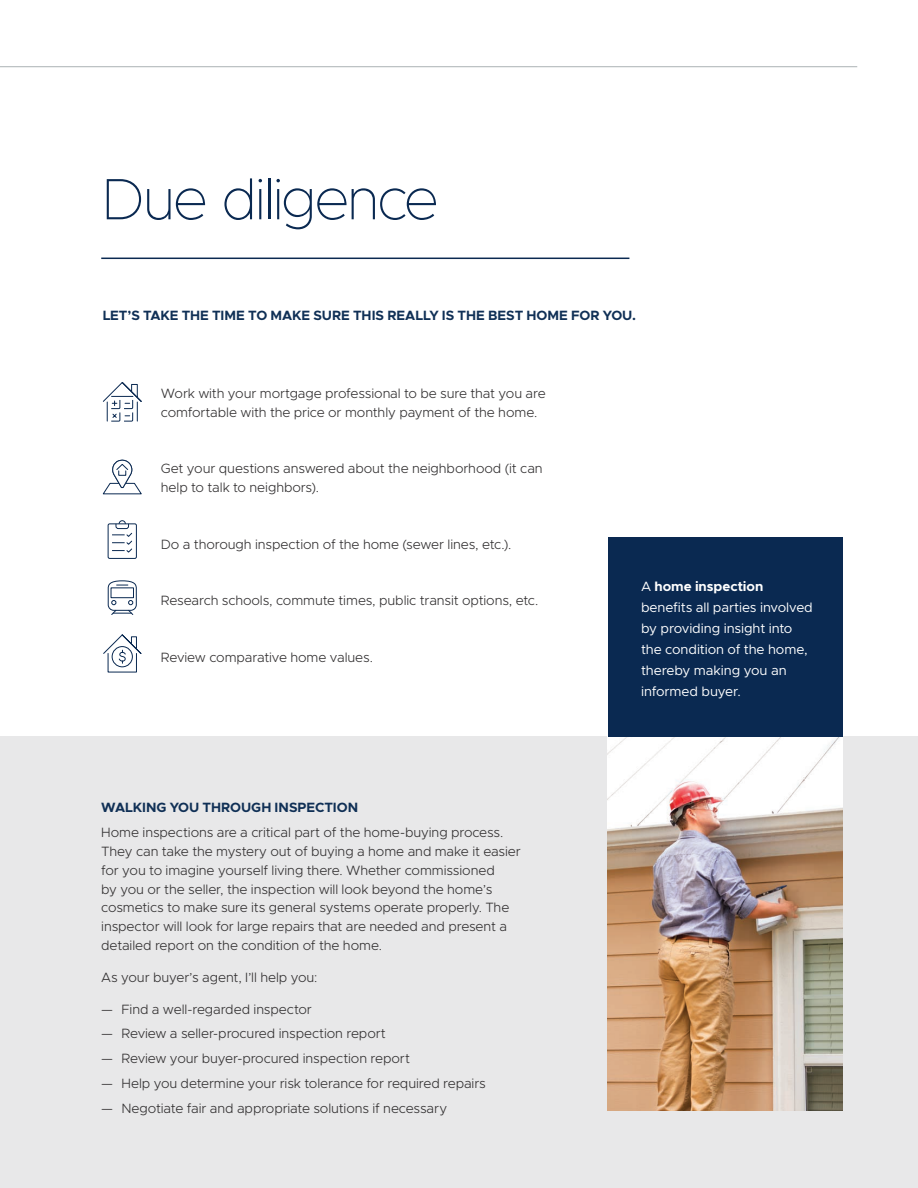
<style>
.page{position:relative;width:918px;height:1188px;background:#fff}
.page>*{position:absolute;margin:0;border:0;box-sizing:border-box;transform-origin:0 0}
.t1{font:100 58.5px "Metropolis";letter-spacing:-.035em;color:#0a2951}
.t2{font:300 13.5px/18.8px "Metropolis";letter-spacing:-.005em;color:#312f30}
.t3{font:13.5px/21px "Metropolis";letter-spacing:-.005em;color:#fff}
.t4{font:700 13.5px "Metropolis";letter-spacing:-.005em;color:#103056}
.s1{font-weight:700}
</style>
<div class="page">
<hr style="left:0;top:66px;width:857px;height:1px;background:#acb2b5">
<div style="left:0;top:737px;width:918px;height:451px;background:#e8e8e9"></div>
<img style="left:608px;top:737px;width:235px;height:373px">
<hr style="left:101px;top:258px;width:528px;height:1px;background:#0a2951">
<div style="left:608px;top:537px;width:235px;height:200px;background:#0a2951"></div>
<div style="left:108px;top:523px;width:29px;height:36px;border:1px solid #0a2951;border-radius:2px"></div>
<svg style="left:111px;top:520px;width:22px;height:33px"></svg>
<svg style="left:107px;top:580px;width:30px;height:35px"></svg>
<svg style="left:103px;top:634px;width:39px;height:39px"></svg>
<svg style="left:102px;top:459px;width:40px;height:36px"></svg>
<svg style="left:103px;top:382px;width:39px;height:40px"></svg>
<h1 class="t1" style="left:101px;top:163px;width:339px">Due diligence</h1>
<p class="t4" style="left:103px;top:306px;width:535px">LET’S TAKE THE TIME TO MAKE SURE THIS REALLY IS THE BEST HOME FOR YOU.</p>
<p class="t2" style="left:161px;top:384px;width:386px">Work with your mortgage professional to be sure that you are comfortable with the price or monthly payment of the home.</p>
<p class="t2" style="left:161px;top:459px;width:383px">Get your questions answered about the neighborhood (it can help to talk to neighbors).</p>
<p class="t2" style="left:161px;top:534px;width:352px">Do a thorough inspection of the home (sewer lines, etc.).</p>
<p class="t2" style="left:161px;top:591px;width:379px">Research schools, commute times, public transit options, etc.</p>
<p class="t2" style="left:161px;top:648px;width:214px">Review comparative home values.</p>
<p class="t4" style="left:101px;top:799px;width:258px">WALKING YOU THROUGH INSPECTION</p>
<p class="t2" style="left:101px;top:823px;width:421px">Home inspections are a critical part of the home-buying process.<br>They can take the mystery out of buying a home and make it easier for you to imagine yourself living there. Whether commissioned<br>by you or the seller, the inspection will look beyond the home’s cosmetics to make sure its general systems operate properly. The inspector will look for large repairs that are needed and present a detailed report on the condition of the home.</p>
<p class="t2" style="left:101px;top:968px;width:218px">As your buyer’s agent, I’ll help you:</p>
<p class="t2" style="left:101px;top:1000px;width:212px">— Find a well-regarded inspector</p>
<p class="t2" style="left:101px;top:1024px;width:286px">— Review a seller-procured inspection report</p>
<p class="t2" style="left:101px;top:1049px;width:310px">— Review your buyer-procured inspection report</p>
<p class="t2" style="left:101px;top:1074px;width:386px">— Help you determine your risk tolerance for required repairs</p>
<p class="t2" style="left:101px;top:1099px;width:348px">— Negotiate fair and appropriate solutions if necessary</p>
<p class="t3" style="left:641px;top:576px;width:173px">A <span class="s1">home inspection </span>benefits all parties involved by providing insight into the condition of the home, thereby making you an informed buyer.</p>
</div>
